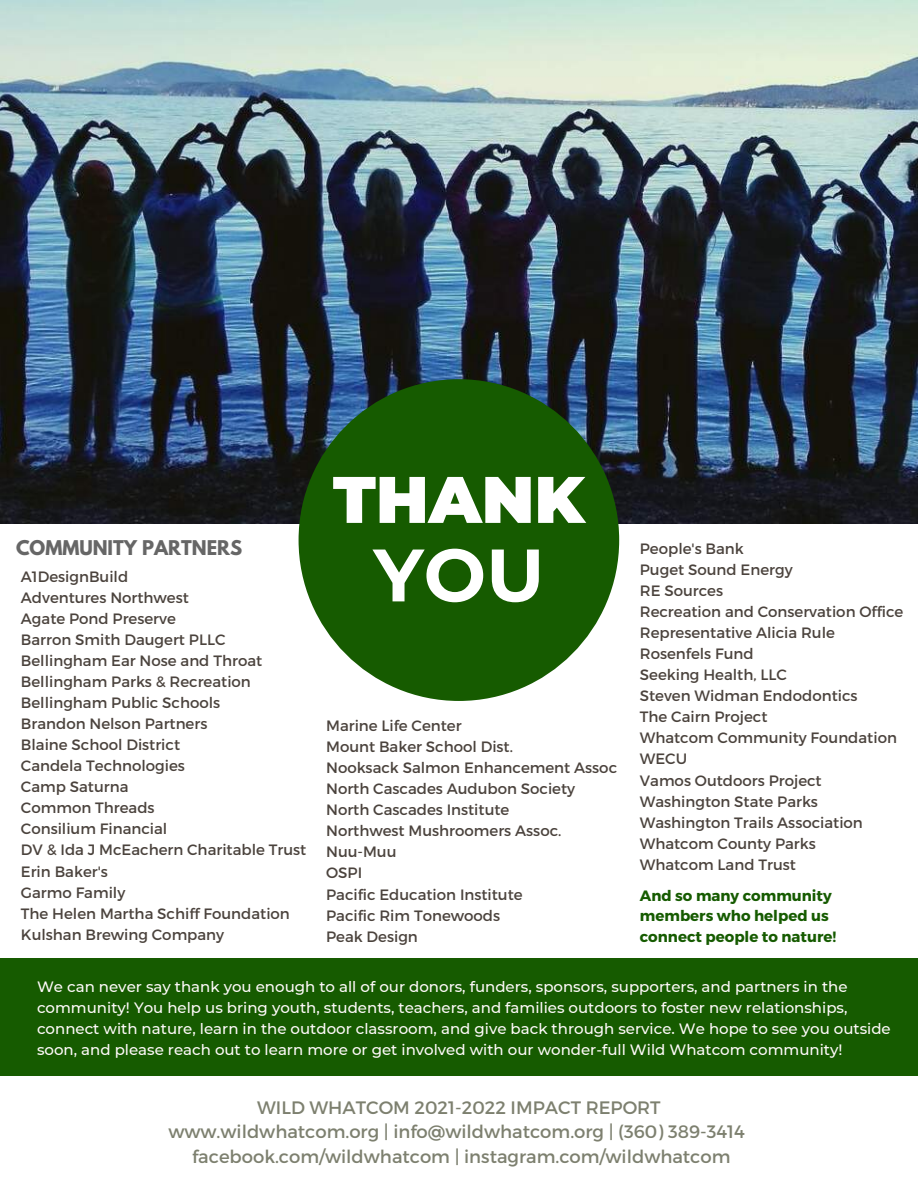
<style>
.page{position:relative;width:918px;height:1188px;background:#fff}
.page>*{position:absolute;margin:0;border:0;box-sizing:border-box;transform-origin:0 0}
.t1{font:700 74.1px "Montserrat";color:#fff}
.t2{font:900 65.7px "Montserrat";color:#fff}
.t3{font:18px/24.8px "Montserrat";color:#7d806f;text-align:center}
.t4{font:700 18px "League Spartan";color:#666}
.t5{font:15px/21px "Montserrat";color:#4b433d}
.t6{font:500 15px/21px "Montserrat";color:#fffafa}
.t7{font:700 15px/20.2px "Montserrat";color:#165b00}
</style>
<div class="page">
<img style="left:0;top:0;width:918px;height:524px">
<div style="left:299px;top:379px;width:320px;height:322px;background:#165b00;border-radius:50%"></div>
<div style="left:0;top:959px;width:918px;height:117px;background:#165b00"></div>
<h2 class="t2" style="left:333px;top:459px;width:253px">THANK</h2>
<h1 class="t1" style="left:373px;top:530px;width:173px">YOU</h1>
<p class="t4" style="left:16px;top:539px;width:228px">COMMUNITY PARTNERS</p>
<p class="t5" style="left:640px;top:537px;width:265px">People's Bank<br>Puget Sound Energy<br>RE Sources<br>Recreation and Conservation Office<br>Representative Alicia Rule<br>Rosenfels Fund<br>Seeking Health, LLC<br>Steven Widman Endodontics<br>The Cairn Project<br>Whatcom Community Foundation<br>WECU<br>Vamos Outdoors Project<br>Washington State Parks<br>Washington Trails Association<br>Whatcom County Parks<br>Whatcom Land Trust</p>
<p class="t7" style="left:640px;top:885px;width:198px">And so many community members who helped us connect people to nature!</p>
<p class="t5" style="left:21px;top:565px;width:287px">A1DesignBuild<br>Adventures Northwest<br>Agate Pond Preserve<br>Barron Smith Daugert PLLC<br>Bellingham Ear Nose and Throat<br>Bellingham Parks &amp; Recreation<br>Bellingham Public Schools<br>Brandon Nelson Partners<br>Blaine School District<br>Candela Technologies<br>Camp Saturna<br>Common Threads<br>Consilium Financial<br>DV &amp; Ida J McEachern Charitable Trust<br>Erin Baker's<br>Garmo Family<br>The Helen Martha Schiff Foundation<br>Kulshan Brewing Company</p>
<p class="t6" style="left:37px;top:976px;width:855px">We can never say thank you enough to all of our donors, funders, sponsors, supporters, and partners in the community! You help us bring youth, students, teachers, and families outdoors to foster new relationships, connect with nature, learn in the outdoor classroom, and give back through service. We hope to see you outside soon, and please reach out to learn more or get involved with our wonder-full Wild Whatcom community!</p>
<p class="t5" style="left:326px;top:715px;width:292px">Marine Life Center<br>Mount Baker School Dist.<br>Nooksack Salmon Enhancement Assoc<br>North Cascades Audubon Society<br>North Cascades Institute<br>Northwest Mushroomers Assoc.<br>Nuu-Muu<br>OSPI<br>Pacific Education Institute<br>Pacific Rim Tonewoods<br>Peak Design</p>
<p class="t3" style="left:168px;top:1094px;width:578px">WILD WHATCOM 2021-2022 IMPACT REPORT www.wildwhatcom.org | info@wildwhatcom.org | (360) 389-3414 facebook.com/wildwhatcom | instagram.com/wildwhatcom</p>
</div>
